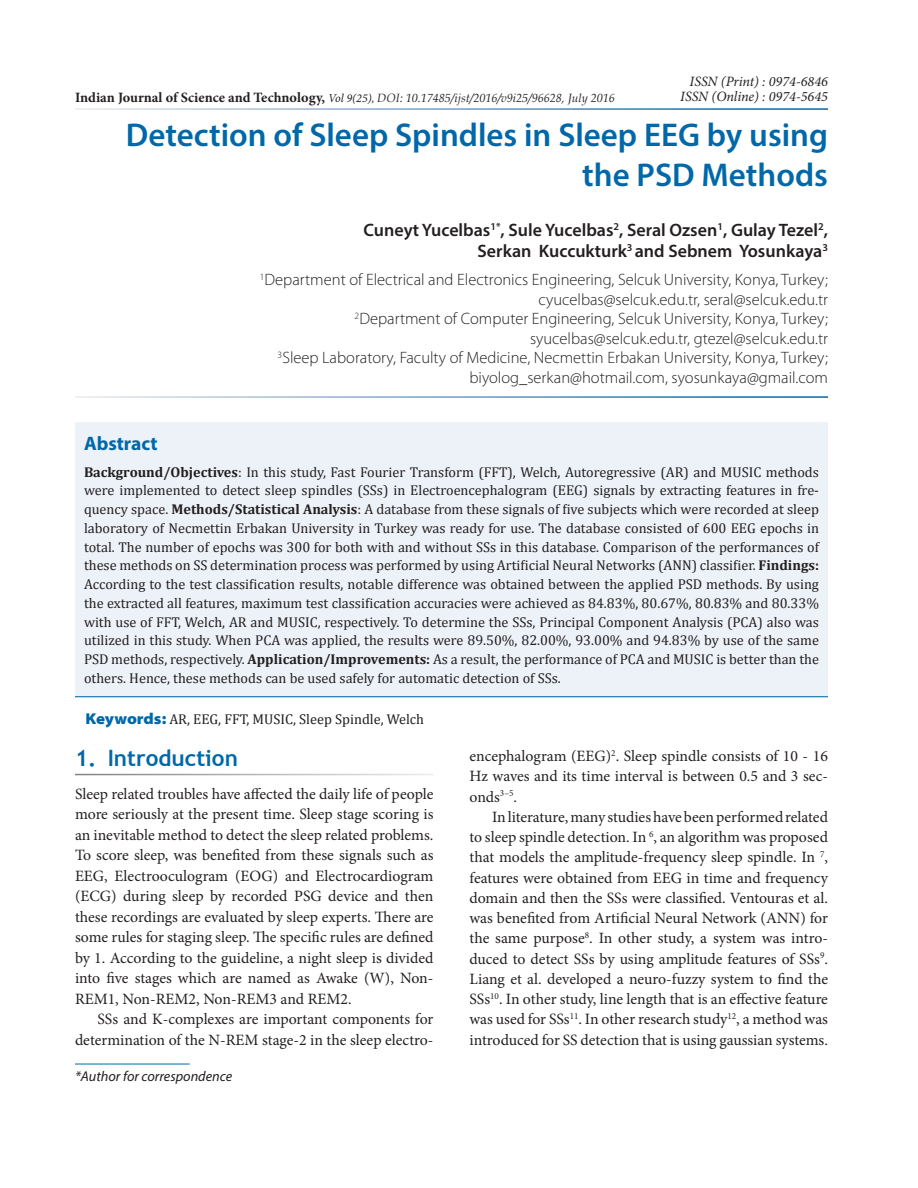
<style>
.page{position:relative;width:918px;height:1188px;background:#fff}
.page>*{position:absolute;margin:0;border:0;box-sizing:border-box;transform-origin:0 0}
.AT{font:600 33px/40.5px "Myriad Pro";color:#0068a9;text-align:right}
.t1{font:700 22.5px "Trebuchet MS";color:#0068a9}
.Abs_Head{font:700 19.5px "Myriad Pro";color:#0068a9}
.Author{font:600 18px/21px "Myriad Pro";color:#231f20;text-align:right}
.Affiliation{font:300 16.5px/19.5px "Myriad Pro";color:#231f20;text-align:right}
.Text_Ind{font:15.75px/20.2px "Minion Pro";color:#231f20;text-align:justify}
.Text{font:15.75px/20.5px "Minion Pro";color:#231f20;text-align:justify}
.Abs_Text1{font:14.25px/18.8px "Cambria";color:#231f20;text-align:justify}
.Keyword{font:14.25px "Cambria";color:#231f20}
.t2{font:italic 14.25px "Minion Pro";color:#231f20}
.Footnote1{font:italic 14.25px "Myriad Pro";color:#231f20}
.t3{font:italic 12px "Book Antiqua";color:#231f20}
.s1{font-family:"Minion Pro";font-weight:700;font-style:normal;font-size:14.25px}
.s2{font-family:"Minion Pro"}
.s3{font-weight:700}
.s4{font-family:"Myriad Pro";font-weight:900;font-stretch:semi-expanded;font-size:15.75px;color:#0068a9}
</style>
<div class="page">
<div style="left:75px;top:422px;width:753px;height:276px;background:#edf2f8"></div>
<hr style="left:75px;top:696px;width:753px;height:1px;background:#0068a9">
<hr style="left:75px;top:1064px;width:115px;height:1px;background:#0068a9">
<p class="t3" style="left:75px;top:89px;width:541px"><span class="s1">Indian Journal of Science and Technology,</span> <span class="s2">Vol 9(25),</span> DOI: 10.17485/ijst/2016/v9i25/96628, July 2016</p>
<p class="t2" style="left:690px;top:72px;width:140px">ISSN (Print) : 0974-6846</p>
<p class="t2" style="left:680px;top:87px;width:149px">ISSN (Online) : 0974-5645</p>
<p class="AT" style="left:126px;top:114px;width:704px">Detection of Sleep Spindles in Sleep EEG by using the PSD Methods</p>
<p class="Author" style="left:364px;top:219px;width:466px">Cuneyt Yucelbas<sup>1*</sup>, Sule Yucelbas<sup>2</sup>, Seral Ozsen<sup>1</sup>, Gulay Tezel<sup>2</sup>,<br>Serkan Kuccukturk<sup>3</sup> and Sebnem Yosunkaya<sup>3</sup></p>
<p class="Affiliation" style="left:260px;top:270px;width:570px"><sup>1</sup>Department of Electrical and Electronics Engineering, Selcuk University, Konya, Turkey; cyucelbas@selcuk.edu.tr, seral@selcuk.edu.tr<br><sup>2</sup>Department of Computer Engineering, Selcuk University, Konya, Turkey; syucelbas@selcuk.edu.tr, gtezel@selcuk.edu.tr<br><sup>3</sup>Sleep Laboratory, Faculty of Medicine, Necmettin Erbakan University, Konya, Turkey; biyolog_serkan@hotmail.com, syosunkaya@gmail.com</p>
<p class="Abs_Head" style="left:84px;top:431px;width:75px">Abstract</p>
<p class="Abs_Text1" style="left:84px;top:462px;width:737px"><span class="s3">Background/Objectives</span>: In this study, Fast Fourier Transform (FFT), Welch, Autoregressive (AR) and MUSIC methods were implemented to detect sleep spindles (SSs) in Electroencephalogram (EEG) signals by extracting features in fre&shy;quency space. <span class="s3">Methods/Statistical Analysis</span>: A database from these signals of five subjects which were recorded at sleep laboratory of Necmettin Erbakan University in Turkey was ready for use. The database consisted of 600 EEG epochs in total. The number of epochs was 300 for both with and without SSs in this database. Comparison of the performances of these methods on SS determination process was performed by using Artificial Neural Networks (ANN) classifier. <span class="s3">Findings:<br></span>According to the test classification results, notable difference was obtained between the applied PSD methods. By using the extracted all features, maximum test classification accuracies were achieved as 84.83%, 80.67%, 80.83% and 80.33% with use of FFT, Welch, AR and MUSIC, respectively. To determine the SSs, Principal Component Analysis (PCA) also was utilized in this study. When PCA was applied, the results were 89.50%, 82.00%, 93.00% and 94.83% by use of the same PSD methods, respectively. <span class="s3">Application/Improvements:</span> As a result, the performance of PCA and MUSIC is better than the others. Hence, these methods can be used safely for automatic detection of SSs.</p>
<p class="Keyword" style="left:86px;top:710px;width:340px"><span class="s4">Keywords:</span> AR, EEG, FFT, MUSIC, Sleep Spindle, Welch</p>
<h1 class="t1" style="left:75px;top:744px;width:164px">1. Introduction</h1>
<p class="Text" style="left:75px;top:784px;width:360px">Sleep related troubles have affected the daily life of people more seriously at the present time. Sleep stage scoring is an inevitable method to detect the sleep related problems.<br>To score sleep, was benefited from these signals such as EEG, Electrooculogram (EOG) and Electrocardiogram (ECG) during sleep by recorded PSG device and then these recordings are evaluated by sleep experts. There are some rules for staging sleep. The specific rules are defined by 1. According to the guideline, a night sleep is divided into five stages which are named as Awake (W), Non-REM1, Non-REM2, Non-REM3 and REM2.</p>
<p class="Text_Ind" style="left:75px;top:1009px;width:360px;text-align:right">SSs and K-complexes are important components for determination of the N-REM stage-2 in the sleep electro-</p>
<p class="Footnote1" style="left:75px;top:1067px;width:159px">*Author for correspondence</p>
<p class="Text_Ind" style="left:470px;top:746px;width:360px">encephalogram (EEG)<sup>2</sup>. Sleep spindle consists of 10 - 16<br>Hz waves and its time interval is between 0.5 and 3 sec&shy;onds<sup>3–5</sup>.</p>
<p class="Text_Ind" style="left:470px;top:807px;width:360px;text-indent:22px">In literature, many studies have been performed related to sleep spindle detection. In <sup>6</sup>, an algorithm was proposed that models the amplitude-frequency sleep spindle. In <sup>7</sup>, features were obtained from EEG in time and frequency domain and then the SSs were classified. Ventouras et al. was benefited from Artificial Neural Network (ANN) for the same purpose<sup>8</sup>. In other study, a system was intro&shy;duced to detect SSs by using amplitude features of SSs<sup>9</sup>.<br>Liang et al. developed a neuro-fuzzy system to find the SSs<sup>10</sup>. In other study, line length that is an effective feature was used for SSs<sup>11</sup>. In other research study<sup>12</sup>, a method was introduced for SS detection that is using gaussian systems.</p>
</div>
